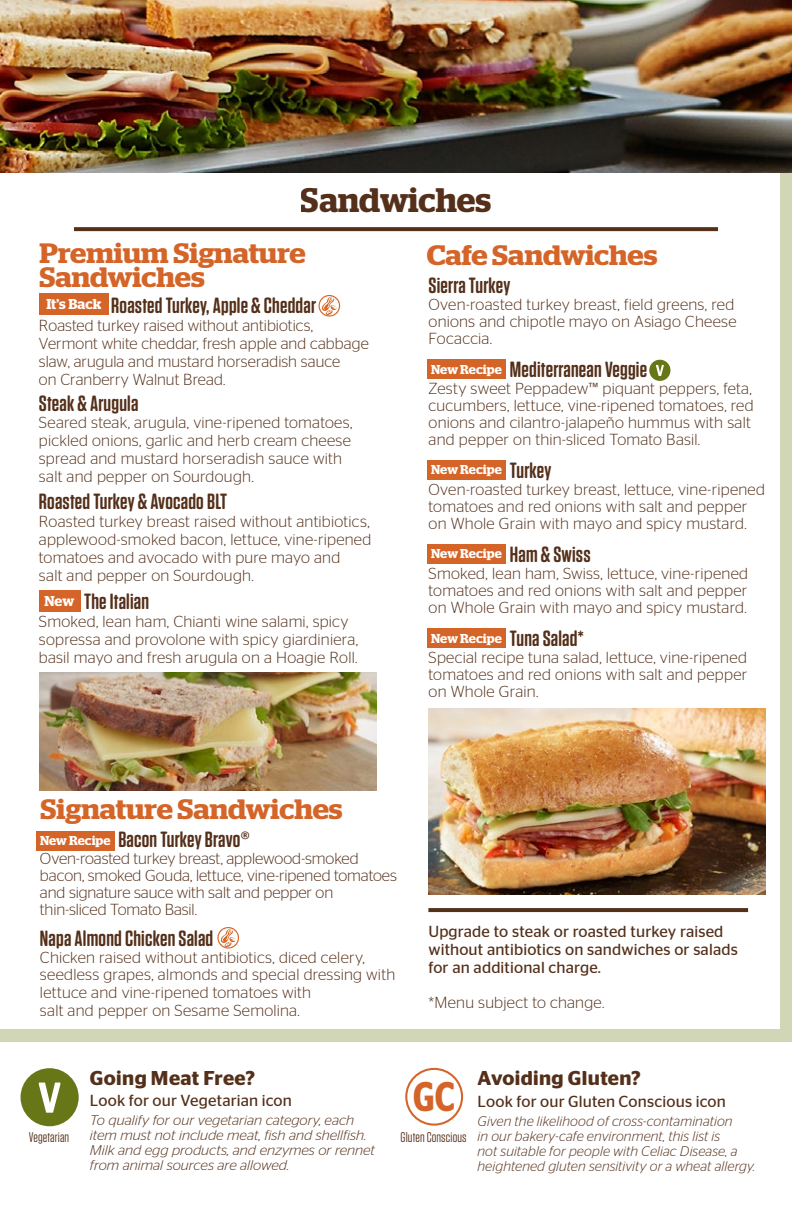
<style>
.page{position:relative;width:792px;height:1224px;background:#fff}
.page>*{position:absolute;margin:0;border:0;box-sizing:border-box;transform-origin:0 0}
.t1{font:600 41.2px "Stag Sans";color:#d46427;scale:.77 1}
.t2{font:600 34px "Stag";letter-spacing:-.005em;color:#54301a}
.t3{font:600 28px "Stag";color:#d46427;scale:1.06 1}
.t4{font:600 22px "Tungsten Rounded";letter-spacing:.01em;color:#54301a}
.t5{font:600 20px "Stag Sans";letter-spacing:.02em;color:#54301a}
.t6{font:300 16px/18px "Stag Sans";letter-spacing:.015em;color:#54301a}
.t7{font:16px/18px "Stag Sans";letter-spacing:.01em;color:#54301a}
.t8{font:300 16px/17px "Stag Sans";letter-spacing:-.005em;color:#54301a}
.t9{font:600 14.2px "Stag";color:#fff}
.t10{font:italic 300 14px/15px "Stag Sans";color:#54301a}
.t11{font:italic 300 14px/15px "Stag Sans";color:#54301a;scale:1.05 1}
.t12{font:14px "Tungsten";letter-spacing:.01em;color:#54301a}
.t13{font:600 13px "Stag";color:#fff}
.s1{font-family:"Stag Sans";font-weight:400}
</style>
<div class="page">
<div style="left:0;top:168px;width:792px;height:874px;background:#d0d6b6"></div>
<div style="left:0;top:145px;width:780px;height:884px;background:#fff"></div>
<svg style="left:21px;top:1068px;width:58px;height:58px"></svg>
<div style="left:405px;top:1068px;width:58px;height:58px;border:2px solid #d46427;border-radius:50%"></div>
<svg style="left:649px;top:360px;width:21px;height:21px"></svg>
<img style="left:0;top:0;width:792px;height:172px">
<img style="left:40px;top:672px;width:336px;height:118px">
<svg style="left:217px;top:927px;width:22px;height:22px"></svg>
<svg style="left:319px;top:295px;width:21px;height:22px"></svg>
<div style="left:36px;top:831px;width:78px;height:19px;background:#d46427"></div>
<div style="left:427px;top:360px;width:78px;height:19px;background:#d46427"></div>
<div style="left:427px;top:460px;width:78px;height:19px;background:#d46427"></div>
<div style="left:427px;top:544px;width:78px;height:20px;background:#d46427"></div>
<div style="left:427px;top:629px;width:78px;height:19px;background:#d46427"></div>
<div style="left:39px;top:293px;width:69px;height:21px;background:#d46427"></div>
<div style="left:39px;top:591px;width:41px;height:21px;background:#d46427"></div>
<img style="left:429px;top:708px;width:337px;height:187px">
<svg style="left:428px;top:908px;width:320px;height:4px"></svg>
<svg style="left:74px;top:227px;width:644px;height:4px;fill:#54301a"></svg>
<h2 class="t2" style="left:301px;top:180px;width:192px">Sandwiches</h2>
<h3 class="t3" style="left:40px;top:237px;width:253px">Premium Signature</h3>
<h3 class="t3" style="left:427px;top:238px;width:219px">Cafe Sandwiches</h3>
<h3 class="t3" style="left:40px;top:261px;width:157px">Sandwiches</h3>
<h3 class="t4" style="left:429px;top:274px;width:83px">Sierra Turkey</h3>
<p class="t6" style="left:429px;top:296px;width:309px;line-height:17px">Oven-roasted turkey breast, field greens, red onions and chipotle mayo on Asiago Cheese<br>Focaccia.</p>
<h3 class="t4" style="left:510px;top:358px;width:139px">Mediterranean Veggie</h3>
<p class="t6" style="left:429px;top:380px;width:327px;line-height:17px">Zesty sweet Peppadew™ piquant peppers, feta, cucumbers, lettuce, vine-ripened tomatoes, red onions and cilantro-jalapeño hummus with salt and pepper on thin-sliced Tomato Basil.</p>
<h3 class="t4" style="left:510px;top:459px;width:43px">Turkey</h3>
<p class="t6" style="left:429px;top:481px;width:338px;line-height:17px">Oven-roasted turkey breast, lettuce, vine-ripened tomatoes and red onions with salt and pepper on Whole Grain with mayo and spicy mustard.</p>
<h3 class="t4" style="left:510px;top:543px;width:82px">Ham &amp; Swiss</h3>
<p class="t6" style="left:429px;top:565px;width:321px;line-height:17px;text-align:justify">Smoked, lean ham, Swiss, lettuce, vine-ripened tomatoes and red onions with salt and pepper on Whole Grain with mayo and spicy mustard.</p>
<h3 class="t4" style="left:510px;top:627px;width:75px">Tuna Salad*</h3>
<p class="t6" style="left:429px;top:649px;width:320px;line-height:17px;text-align:justify">Special recipe tuna salad, lettuce, vine-ripened tomatoes and red onions with salt and pepper on Whole Grain.</p>
<h3 class="t4" style="left:111px;top:293px;width:206px">Roasted Turkey, Apple &amp; Cheddar</h3>
<p class="t6" style="left:39px;top:316px;width:331px">Roasted turkey raised without antibiotics, Vermont white cheddar, fresh apple and cabbage slaw, arugula and mustard horseradish sauce<br>on Cranberry Walnut Bread.</p>
<h3 class="t4" style="left:39px;top:392px;width:101px">Steak &amp; Arugula</h3>
<p class="t6" style="left:39px;top:413px;width:315px">Seared steak, arugula, vine-ripened tomatoes, pickled onions, garlic and herb cream cheese spread and mustard horseradish sauce with salt and pepper on Sourdough.</p>
<h3 class="t4" style="left:39px;top:489px;width:190px">Roasted Turkey &amp; Avocado BLT</h3>
<p class="t6" style="left:39px;top:512px;width:334px">Roasted turkey breast raised without antibiotics, applewood-smoked bacon, lettuce, vine-ripened tomatoes and avocado with pure mayo and<br>salt and pepper on Sourdough.</p>
<h3 class="t4" style="left:84px;top:589px;width:66px">The Italian</h3>
<p class="t6" style="left:39px;top:612px;width:321px">Smoked, lean ham, Chianti wine salami, spicy sopressa and provolone with spicy giardiniera, basil mayo and fresh arugula on a Hoagie Roll.</p>
<p class="t9" style="left:46px;top:295px;width:57px">It’s Back</p>
<p class="t13" style="left:431px;top:361px;width:72px">New Recipe</p>
<p class="t13" style="left:431px;top:462px;width:72px">New Recipe</p>
<p class="t13" style="left:431px;top:546px;width:72px">New Recipe</p>
<p class="t9" style="left:44px;top:593px;width:31px">New</p>
<p class="t13" style="left:431px;top:630px;width:72px">New Recipe</p>
<h3 class="t3" style="left:41px;top:792px;width:287px">Signature Sandwiches</h3>
<h3 class="t4" style="left:118px;top:828px;width:133px">Bacon Turkey Bravo<span class="s1">®</span></h3>
<p class="t8" style="left:40px;top:850px;width:358px">Oven-roasted turkey breast, applewood-smoked bacon, smoked Gouda, lettuce, vine-ripened tomatoes and signature sauce with salt and pepper on thin-sliced Tomato Basil.</p>
<h3 class="t4" style="left:40px;top:927px;width:175px">Napa Almond Chicken Salad</h3>
<p class="t6" style="left:40px;top:949px;width:357px">Chicken raised without antibiotics, diced celery, seedless grapes, almonds and special dressing with lettuce and vine-ripened tomatoes with<br>salt and pepper on Sesame Semolina.</p>
<p class="t13" style="left:40px;top:833px;width:72px">New Recipe</p>
<p class="t7" style="left:428px;top:922px;width:311px">Upgrade to steak or roasted turkey raised without antibiotics on sandwiches or salads for an additional charge.</p>
<p class="t6" style="left:428px;top:993px;width:178px">*Menu subject to change.</p>
<p class="t5" style="left:90px;top:1066px;width:167px">Going Meat Free?</p>
<p class="t7" style="left:90px;top:1092px;width:204px">Look for our Vegetarian icon</p>
<p class="t11" style="left:90px;top:1112px;width:273px">To qualify for our vegetarian category, each item must not include meat, fish and shellfish.<br>Milk and egg products, and enzymes or rennet from animal sources are allowed.</p>
<h1 class="t1" style="left:413px;top:1073px;width:56px">GC</h1>
<p class="t12" style="left:29px;top:1130px;width:42px">Vegetarian</p>
<p class="t12" style="left:401px;top:1130px;width:68px">Gluten Conscious</p>
<p class="t5" style="left:478px;top:1067px;width:165px">Avoiding Gluten?</p>
<p class="t7" style="left:478px;top:1092px;width:250px">Look for our Gluten Conscious icon</p>
<p class="t10" style="left:478px;top:1113px;width:279px">Given the likelihood of cross-contamination<br>in our bakery-cafe environment, this list is<br>not suitable for people with Celiac Disease, a heightened gluten sensitivity or a wheat allergy.</p>
</div>
